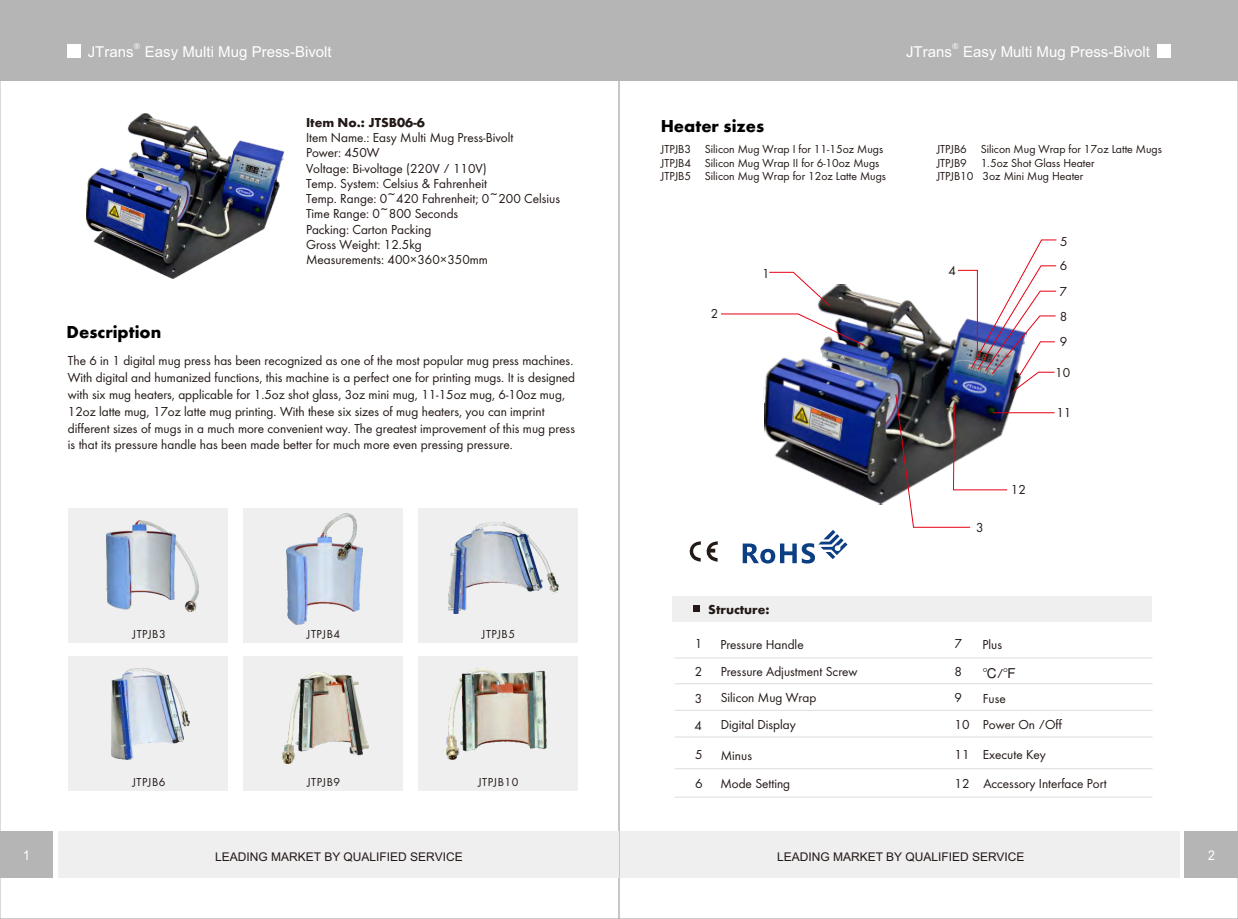
<style>
.page{position:relative;width:1238px;height:919px;background:#fff}
.page>*{position:absolute;margin:0;border:0;box-sizing:border-box;transform-origin:0 0}
.t1{font:700 18px "Futura TOT";color:#000}
.t2{font:15px "Arial";color:#fff}
.t3{font:13.5px/15.3px "Futura TOT";color:#231916}
.t4{font:700 13.5px "Futura TOT";color:#231916}
.t5{font:13.5px "Arial";color:#fff;scale:.91 1}
.t6{font:12px/13.5px "Futura TOT";color:#231916}
.t7{font:12px "Arial";color:#231916}
.t8{font:12px "Futura TOT";letter-spacing:.05em;color:#231916}
.t9{font:7.5px "Microsoft Ya Hei";color:#fff}
</style>
<div class="page">
<div style="left:0;top:0;width:619px;height:80px;background:#b5b5b6"></div>
<div style="left:0;top:831px;width:52px;height:46px;background:#b5b5b6"></div>
<div style="left:619px;top:0;width:618px;height:80px;background:#b5b5b6"></div>
<div style="left:1184px;top:831px;width:53px;height:46px;background:#b5b5b6"></div>
<div style="left:58px;top:831px;width:561px;height:46px;background:#efeff0"></div>
<div style="left:620px;top:831px;width:559px;height:46px;background:#efeff0"></div>
<div style="left:68px;top:44px;width:13px;height:13px;background:#fff"></div>
<div style="left:1156px;top:44px;width:13px;height:13px;background:#fff"></div>
<img style="left:763px;top:284px;width:132px;height:221px">
<img style="left:86px;top:113px;width:197px;height:165px">
<div style="left:69px;top:508px;width:159px;height:134px;background:#efeff0"></div>
<img style="left:106px;top:520px;width:92px;height:91px">
<div style="left:69px;top:656px;width:159px;height:134px;background:#efeff0"></div>
<img style="left:111px;top:668px;width:79px;height:91px">
<div style="left:243px;top:656px;width:159px;height:134px;background:#efeff0"></div>
<img style="left:282px;top:672px;width:86px;height:91px">
<div style="left:243px;top:508px;width:159px;height:134px;background:#efeff0"></div>
<img style="left:286px;top:513px;width:77px;height:111px">
<div style="left:418px;top:656px;width:159px;height:134px;background:#efeff0"></div>
<img style="left:446px;top:668px;width:100px;height:91px">
<div style="left:418px;top:508px;width:159px;height:134px;background:#efeff0"></div>
<img style="left:449px;top:522px;width:109px;height:91px">
<svg style="left:721px;top:313px;width:144px;height:33px"></svg>
<svg style="left:769px;top:272px;width:61px;height:34px"></svg>
<img style="left:895px;top:239px;width:161px;height:288px">
<div style="left:672px;top:596px;width:479px;height:25px;background:#efeff0"></div>
<div style="left:693px;top:605px;width:6px;height:7px;background:#231916"></div>
<hr style="left:674px;top:657px;width:478px;height:1px;background:#dcdddd">
<hr style="left:674px;top:683px;width:478px;height:1px;background:#dcdddd">
<hr style="left:674px;top:710px;width:478px;height:1px;background:#dcdddd">
<hr style="left:674px;top:736px;width:478px;height:1px;background:#dcdddd">
<hr style="left:674px;top:768px;width:478px;height:1px;background:#dcdddd">
<hr style="left:674px;top:796px;width:478px;height:1px;background:#dcdddd">
<svg style="left:689px;top:541px;width:28px;height:20px"></svg>
<svg style="left:742px;top:530px;width:105px;height:33px"></svg>
<p class="t9" style="left:133px;top:43px;width:9px">®</p>
<p class="t2" style="left:88px;top:46px;width:245px">JTrans Easy Multi Mug Press-Bivolt</p>
<p class="t9" style="left:951px;top:43px;width:9px">®</p>
<p class="t2" style="left:906px;top:46px;width:245px">JTrans Easy Multi Mug Press-Bivolt</p>
<h1 class="t1" style="left:67px;top:323px;width:96px">Description</h1>
<p class="t4" style="left:306px;top:116px;width:120px">Item No.: JTSB06-6</p>
<p class="t3" style="left:306px;top:130px;width:255px">Item Name.: Easy Multi Mug Press-Bivolt<br>Power: 450W<br>Voltage: Bi-voltage (220V / 110V)<br>Temp. System: Celsius &amp; Fahrenheit<br>Temp. Range: 0~420 Fahrenheit; 0~200 Celsius<br>Time Range: 0~800 Seconds<br>Packing: Carton Packing<br>Gross Weight: 12.5kg<br>Measurements: 400×360×350mm</p>
<p class="t3" style="left:68px;top:353px;width:509px;line-height:16.8px">The 6 in 1 digital mug press has been recognized as one of the most popular mug press machines.<br>With digital and humanized functions, this machine is a perfect one for printing mugs. It is designed with six mug heaters, applicable for 1.5oz shot glass, 3oz mini mug, 11-15oz mug, 6-10oz mug, 12oz latte mug, 17oz latte mug printing. With these six sizes of mug heaters, you can imprint different sizes of mugs in a much more convenient way. The greatest improvement of this mug press is that its pressure handle has been made better for much more even pressing pressure.</p>
<p class="t6" style="left:133px;top:628px;width:35px">JTPJB3</p>
<p class="t6" style="left:132px;top:776px;width:35px">JTPJB6</p>
<p class="t6" style="left:307px;top:628px;width:35px">JTPJB4</p>
<p class="t6" style="left:307px;top:776px;width:35px">JTPJB9</p>
<p class="t6" style="left:482px;top:628px;width:35px">JTPJB5</p>
<p class="t8" style="left:478px;top:776px;width:42px">JTPJB10</p>
<h1 class="t1" style="left:660px;top:118px;width:105px">Heater sizes</h1>
<p class="t6" style="left:661px;top:143px;width:227px">JTPJB3 Silicon Mug Wrap I for 11-15oz Mugs<br>JTPJB4 Silicon Mug Wrap II for 6-10oz Mugs<br>JTPJB5 Silicon Mug Wrap for 12oz Latte Mugs</p>
<p class="t6" style="left:936px;top:143px;width:227px">JTPJB6 Silicon Mug Wrap for 17oz Latte Mugs<br>JTPJB9 1.5oz Shot Glass Heater<br>JTPJB10 3oz Mini Mug Heater</p>
<p class="t3" style="left:762px;top:266px;width:9px">1</p>
<p class="t3" style="left:948px;top:263px;width:9px">4</p>
<p class="t3" style="left:1059px;top:230px;width:9px;line-height:24.2px">5<br>6</p>
<p class="t3" style="left:1059px;top:284px;width:9px">7</p>
<p class="t3" style="left:710px;top:307px;width:9px">2</p>
<p class="t3" style="left:1059px;top:309px;width:9px">8</p>
<p class="t3" style="left:1059px;top:335px;width:9px">9</p>
<p class="t3" style="left:1055px;top:365px;width:16px">10</p>
<p class="t4" style="left:708px;top:603px;width:63px">Structure:</p>
<p class="t3" style="left:720px;top:632px;width:139px;line-height:26.5px">Pressure Handle<br>Pressure Adjustment Screw</p>
<p class="t3" style="left:694px;top:630px;width:9px;line-height:28px">1<br>2</p>
<p class="t3" style="left:694px;top:685px;width:9px;line-height:26.8px">3<br>4</p>
<p class="t3" style="left:695px;top:740px;width:9px;line-height:29.4px">5<br>6</p>
<p class="t3" style="left:720px;top:690px;width:97px">Silicon Mug Wrap</p>
<p class="t3" style="left:720px;top:717px;width:76px">Digital Display</p>
<p class="t3" style="left:720px;top:742px;width:71px;line-height:27.8px">Minus<br>Mode Setting</p>
<p class="t3" style="left:976px;top:520px;width:9px">3</p>
<p class="t3" style="left:1010px;top:482px;width:16px">12</p>
<p class="t3" style="left:1056px;top:406px;width:16px">11</p>
<p class="t3" style="left:954px;top:630px;width:9px;line-height:28px">7<br>8</p>
<p class="t3" style="left:954px;top:685px;width:16px;line-height:26.8px">9<br>10</p>
<p class="t3" style="left:954px;top:740px;width:16px;line-height:29.4px">11<br>12</p>
<p class="t3" style="left:982px;top:637px;width:21px">Plus</p>
<p class="t3" style="left:982px;top:666px;width:34px">℃/℉</p>
<p class="t3" style="left:982px;top:686px;width:81px;line-height:25.7px">Fuse<br>Power On /Off</p>
<p class="t3" style="left:982px;top:747px;width:65px">Execute Key</p>
<p class="t3" style="left:983px;top:776px;width:125px">Accessory Interface Port</p>
<p class="t5" style="left:23px;top:849px;width:9px">1</p>
<p class="t7" style="left:215px;top:852px;width:249px">LEADING MARKET BY QUALIFIED SERVICE</p>
<p class="t7" style="left:777px;top:852px;width:249px">LEADING MARKET BY QUALIFIED SERVICE</p>
<p class="t5" style="left:1207px;top:849px;width:9px">2</p>
</div>
